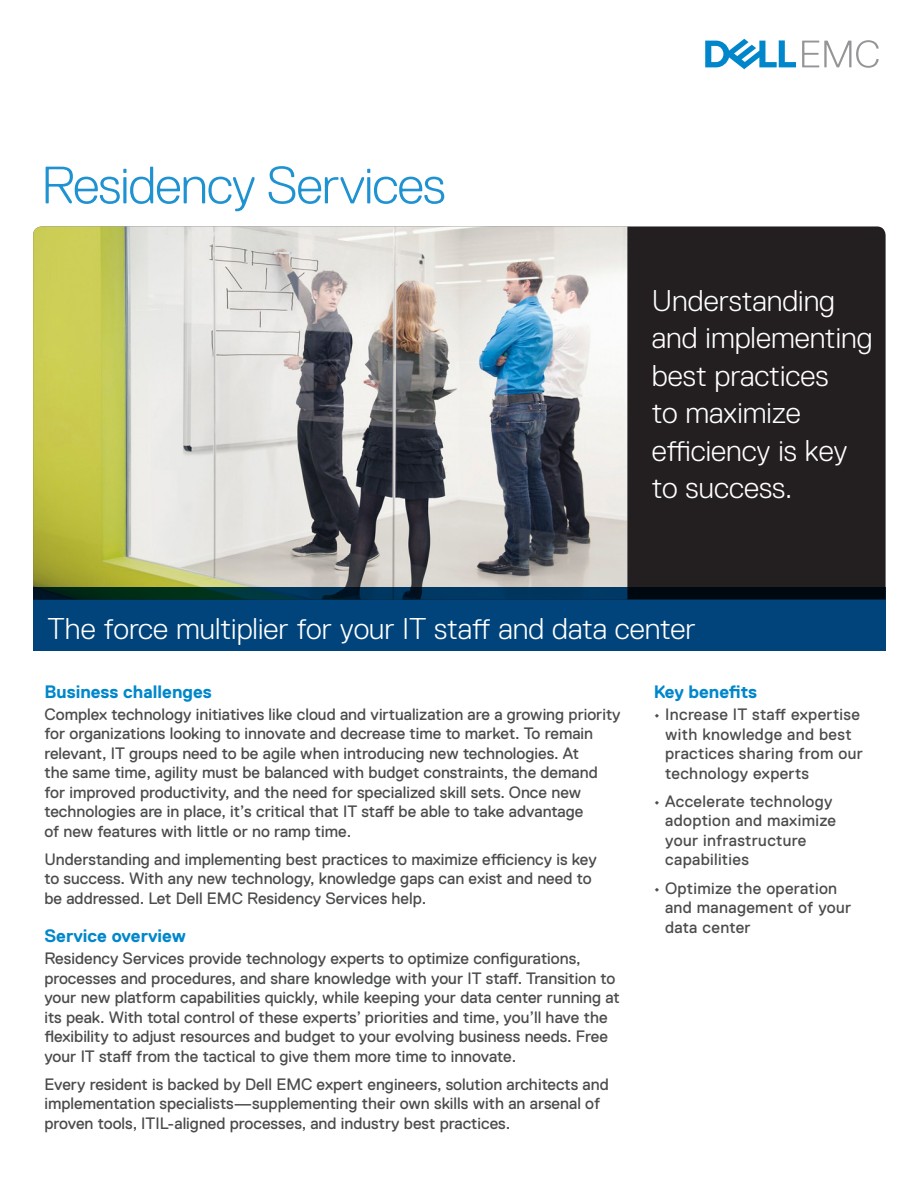
<style>
.page{position:relative;width:918px;height:1188px;background:#fff}
.page>*{position:absolute;margin:0;border:0;box-sizing:border-box;transform-origin:0 0}
.Document_Title{font:300 52.5px "Dell Replica";letter-spacing:-.02em;color:#1f92d1}
.Pull_quote_side_bar{font:300 30px/37.5px "Dell Replica";color:#fff}
.Document_subtitle{font:300 30px "Dell Replica";color:#fff}
.Body_Heading{font:700 18px "Dell Replica";color:#0087cb}
.Body_Copy{font:16.5px/19.5px "Dell Replica";color:#4b4c4d}
.Body_Copy-2{font:16.5px/19.5px "Dell Replica";letter-spacing:.02em;color:#4b4c4d}
</style>
<div class="page">
<img style="left:33px;top:226px;width:594px;height:362px">
<div style="left:627px;top:226px;width:259px;height:362px;background:#231f20"></div>
<svg style="left:33px;top:588px;width:853px;height:63px;background:#003e6d"></svg>
<svg style="left:802px;top:40px;width:77px;height:28px"></svg>
<svg style="left:705px;top:39px;width:91px;height:30px"></svg>
<p class="Document_Title" style="left:41px;top:156px;width:406px">Residency Services</p>
<p class="Pull_quote_side_bar" style="left:652px;top:282px;width:222px">Understanding and implementing best practices<br>to maximize efficiency is key to success.</p>
<p class="Document_subtitle" style="left:47px;top:612px;width:650px">The force multiplier for your IT staff and data center</p>
<p class="Body_Heading" style="left:44px;top:682px;width:169px">Business challenges</p>
<p class="Body_Copy" style="left:44px;top:704px;width:578px">Complex technology initiatives like cloud and virtualization are a growing priority for organizations looking to innovate and decrease time to market. To remain relevant, IT groups need to be agile when introducing new technologies. At<br>the same time, agility must be balanced with budget constraints, the demand for improved productivity, and the need for specialized skill sets. Once new technologies are in place, it’s critical that IT staff be able to take advantage<br>of new features with little or no ramp time.</p>
<p class="Body_Copy" style="left:44px;top:849px;width:554px">Understanding and implementing best practices to maximize efficiency is key to success. With any new technology, knowledge gaps can exist and need to be addressed. Let Dell EMC Residency Services help.</p>
<p class="Body_Heading" style="left:44px;top:926px;width:143px">Service overview</p>
<p class="Body_Copy" style="left:44px;top:949px;width:577px">Residency Services provide technology experts to optimize configurations, processes and procedures, and share knowledge with your IT staff. Transition to your new platform capabilities quickly, while keeping your data center running at its peak. With total control of these experts’ priorities and time, you’ll have the flexibility to adjust resources and budget to your evolving business needs. Free your IT staff from the tactical to give them more time to innovate.</p>
<p class="Body_Copy" style="left:44px;top:1074px;width:566px">Every resident is backed by Dell EMC expert engineers, solution architects and implementation specialists—supplementing their own skills with an arsenal of proven tools, ITIL-aligned processes, and industry best practices.</p>
<p class="Body_Heading" style="left:654px;top:682px;width:105px">Key benefits</p>
<p class="Body_Copy-2" style="left:665px;top:705px;width:199px;text-indent:-11px">• Increase IT staff expertise with knowledge and best practices sharing from our technology experts</p>
<p class="Body_Copy-2" style="left:665px;top:792px;width:172px;text-indent:-11px">• Accelerate technology adoption and maximize your infrastructure capabilities</p>
<p class="Body_Copy-2" style="left:665px;top:878px;width:188px;text-indent:-11px">• Optimize the operation and management of your data center</p>
</div>
